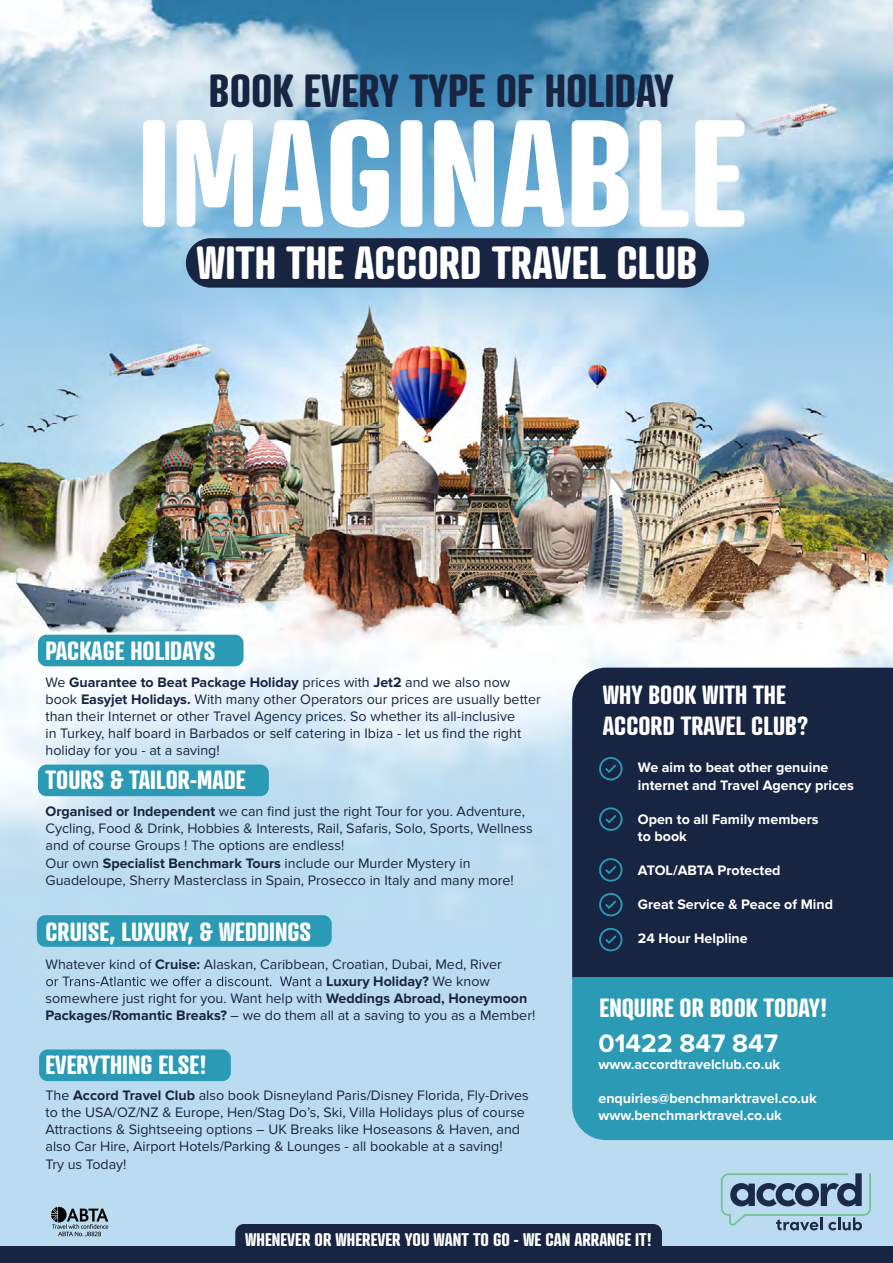
<style>
.page{position:relative;width:893px;height:1263px;background:#fff}
.page>*{position:absolute;margin:0;border:0;box-sizing:border-box;transform-origin:0 0}
.t1{font:700 147.15px "Atrament";color:#fff}
.t2{font:700 45px "Atrament";color:#fff}
.t3{font:700 45px "Atrament";color:#182542}
.t4{font:700 26.25px "Proxima Nova";color:#fff}
.t5{font:700 25.5px/30.6px "Atrament";color:#fff}
.t6{font:700 17.7px "Atrament";color:#fff}
.t7{font:14.25px/17.1px "Proxima Nova";color:#182542}
.t8{font:700 14.25px/17.1px "Proxima Nova";color:#fff}
.t9{font:700 14.25px "Proxima Nova";color:#182542}
.s1{font-weight:700}
.s2{font-weight:400}
</style>
<div class="page">
<img style="left:0;top:0;width:893px;height:1247px">
<div style="left:235px;top:1224px;width:427px;height:39px;background:#182542;border-radius:9px"></div>
<div style="left:38px;top:635px;width:206px;height:31px;background:#2b9ab4;border-radius:9px"></div>
<div style="left:38px;top:764px;width:231px;height:32px;background:#2b9ab4;border-radius:9px"></div>
<div style="left:37px;top:915px;width:295px;height:32px;background:#2b9ab4;border-radius:9px"></div>
<div style="left:39px;top:1049px;width:192px;height:32px;background:#2b9ab4;border-radius:9px"></div>
<div style="left:186px;top:238px;width:523px;height:50px;background:#182542;border-radius:25px"></div>
<div style="left:572px;top:668px;width:321px;height:309px;background:#182542"></div>
<div style="left:572px;top:977px;width:321px;height:163px;background:#2b9ab4"></div>
<svg style="left:46px;top:976px;width:275px;height:10px;background:#96b2c8"></svg>
<svg style="left:599px;top:807px;width:24px;height:24px"></svg>
<svg style="left:599px;top:757px;width:24px;height:23px"></svg>
<svg style="left:599px;top:858px;width:24px;height:24px"></svg>
<svg style="left:599px;top:893px;width:24px;height:23px"></svg>
<svg style="left:599px;top:928px;width:24px;height:23px"></svg>
<svg style="left:51px;top:1207px;width:57px;height:29px;background:#7c92a0"></svg>
<svg style="left:721px;top:1173px;width:150px;height:57px;background:#8aa9bc"></svg>
<div style="left:0;top:1247px;width:893px;height:16px;background:#182542"></div>
<h2 class="t3" style="left:209px;top:62px;width:467px">BOOK EVERY TYPE OF HOLIDAY</h2>
<h1 class="t1" style="left:137px;top:80px;width:610px">IMAGINABLE</h1>
<h2 class="t2" style="left:197px;top:234px;width:502px">WITH THE ACCORD TRAVEL CLUB</h2>
<h3 class="t5" style="left:45px;top:634px;width:171px">PACKAGE HOLIDAYS</h3>
<p class="t7" style="left:45px;top:674px;width:497px">We <span class="s1">Guarantee to Beat Package Holiday</span> prices with <span class="s1">Jet2</span> and we also now book <span class="s1">Easyjet Holidays.</span> With many other Operators our prices are usually better than their Internet or other Travel Agency prices. So whether its all-inclusive<br>in Turkey, half board in Barbados or self catering in Ibiza - let us find the right holiday for you - at a saving!</p>
<h3 class="t5" style="left:45px;top:764px;width:202px">TOURS &amp; TAILOR-MADE</h3>
<p class="t7" style="left:45px;top:803px;width:489px"><span class="s1">Organised or Independent</span> we can find just the right Tour for you. Adventure, Cycling, Food &amp; Drink, Hobbies &amp; Interests, Rail, Safaris, Solo, Sports, Wellness and of course Groups ! The options are endless!<br>Our own <span class="s1">Specialist Benchmark Tours</span> include our Murder Mystery in Guadeloupe, Sherry Masterclass in Spain, Prosecco in Italy and many more!</p>
<h3 class="t5" style="left:45px;top:916px;width:267px">CRUISE, LUXURY, &amp; WEDDINGS</h3>
<p class="t7" style="left:46px;top:956px;width:458px">Whatever kind of <span class="s1">Cruise:</span> Alaskan, Caribbean, Croatian, Dubai, Med, River</p>
<p class="t9" style="left:326px;top:973px;width:165px">Luxury Holiday? <span class="s2">We know</span></p>
<p class="t7" style="left:45px;top:990px;width:483px">somewhere just right for you. Want help with <span class="s1">Weddings Abroad, Honeymoon</span></p>
<p class="t7" style="left:45px;top:1007px;width:491px"><span class="s1">Packages/Romantic Breaks?</span> – we do them all at a saving to you as a Member!</p>
<h3 class="t5" style="left:45px;top:1049px;width:163px">EVERYTHING ELSE!</h3>
<p class="t7" style="left:45px;top:1087px;width:485px">The <span class="s1">Accord Travel Club</span> also book Disneyland Paris/Disney Florida, Fly-Drives to the USA/OZ/NZ &amp; Europe, Hen/Stag Do’s, Ski, Villa Holidays plus of course Attractions &amp; Sightseeing options – UK Breaks like Hoseasons &amp; Haven, and also Car Hire, Airport Hotels/Parking &amp; Lounges - all bookable at a saving!<br>Try us Today!</p>
<h3 class="t5" style="left:603px;top:679px;width:207px">WHY BOOK WITH THE<br>ACCORD TRAVEL CLUB?</h3>
<p class="t8" style="left:638px;top:760px;width:218px">We aim to beat other genuine internet and Travel Agency prices</p>
<p class="t8" style="left:638px;top:811px;width:182px">Open to all Family members to book</p>
<p class="t8" style="left:638px;top:862px;width:144px">ATOL/ABTA Protected</p>
<p class="t8" style="left:638px;top:897px;width:197px">Great Service &amp; Peace of Mind</p>
<p class="t8" style="left:638px;top:931px;width:111px">24 Hour Helpline</p>
<h3 class="t5" style="left:600px;top:991px;width:229px">ENQUIRE OR BOOK TODAY!</h3>
<h3 class="t4" style="left:598px;top:1028px;width:181px">01422 847 847</h3>
<p class="t8" style="left:598px;top:1056px;width:183px">www.accordtravelclub.co.uk</p>
<p class="t8" style="left:598px;top:1090px;width:220px">enquiries@benchmarktravel.co.uk www.benchmarktravel.co.uk</p>
<p class="t6" style="left:245px;top:1228px;width:408px">WHENEVER OR WHEREVER YOU WANT TO GO - WE CAN ARRANGE IT!</p>
</div>
